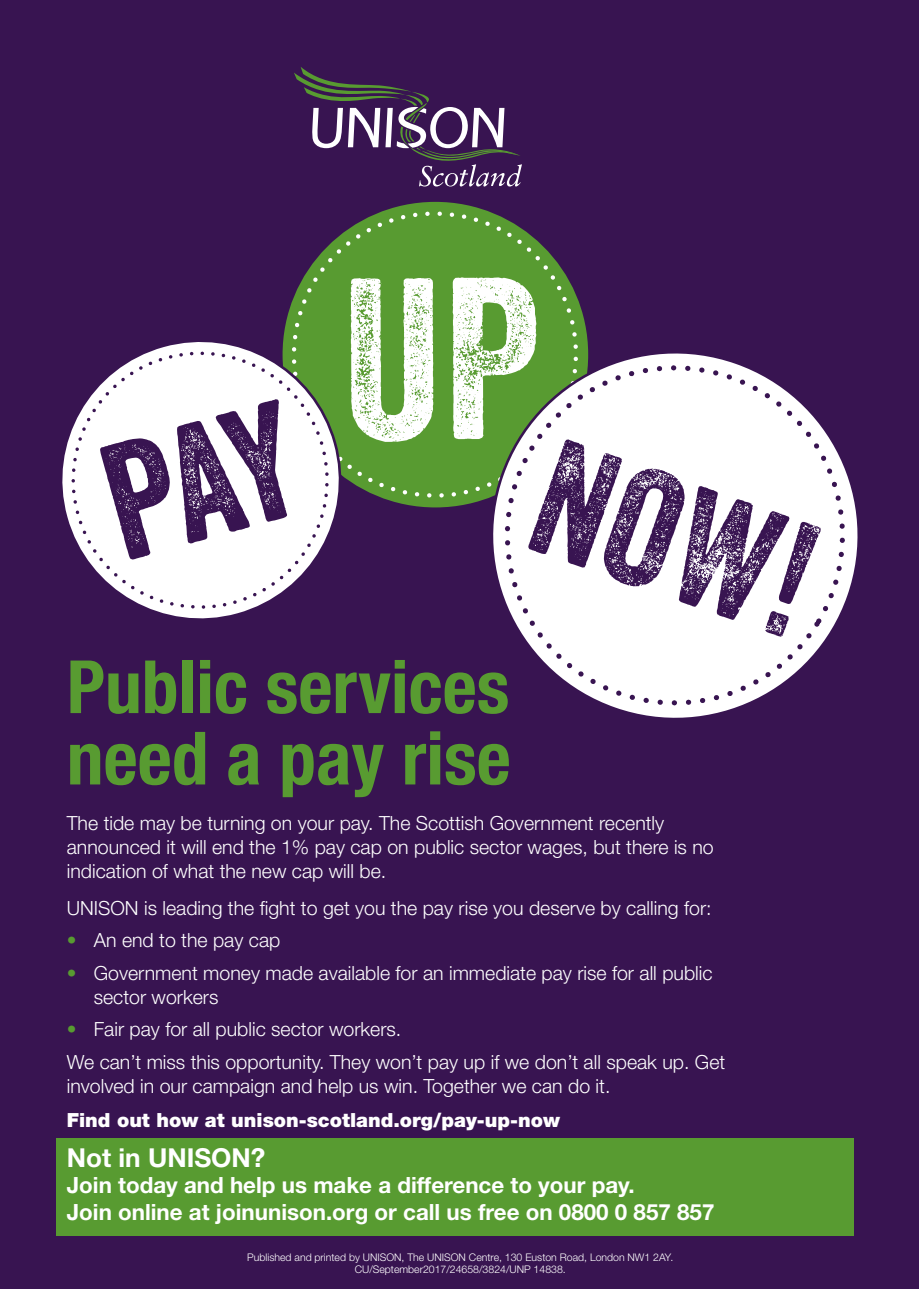
<style>
.page{position:relative;width:919px;height:1289px;background:#fff}
.page>*{position:absolute;margin:0;border:0;box-sizing:border-box;transform-origin:0 0}
.t1{font:700 condensed 73.5px/71.4px "Helvetica Neue";color:#589b31}
.t2{font:700 26.1px "Helvetica Neue";color:#fff}
.t3{font:700 22.35px/26.8px "Helvetica Neue";color:#fff}
.t4{font:300 19.5px/24px "Helvetica Neue";color:#fff}
.t5{font:900 19.5px "Helvetica Neue";color:#fff}
.t6{font:300 10.5px/12px "Helvetica Neue";color:#fff;text-align:center}
.s1{color:#589b31}
</style>
<div class="page">
<div style="left:0;top:0;width:918px;height:1288px;background:#381451"></div>
<svg style="left:286px;top:201px;width:281px;height:307px"></svg>
<svg style="left:62px;top:322px;width:293px;height:297px"></svg>
<svg style="left:66px;top:346px;width:264px;height:268px"></svg>
<svg style="left:523px;top:425px;width:335px;height:293px"></svg>
<svg style="left:100px;top:438px;width:70px;height:121px"></svg>
<svg style="left:177px;top:399px;width:110px;height:144px"></svg>
<svg style="left:452px;top:277px;width:368px;height:359px"></svg>
<svg style="left:294px;top:67px;width:228px;height:119px"></svg>
<div style="left:57px;top:1137px;width:796px;height:98px;background:#589b31"></div>
<p class="t1" style="left:67px;top:646px;width:445px">Public services need a pay rise</p>
<p class="t4" style="left:67px;top:810px;width:648px">The tide may be turning on your pay. The Scottish Government recently announced it will end the 1% pay cap on public sector wages, but there is no indication of what the new cap will be.</p>
<p class="t4" style="left:67px;top:895px;width:646px">UNISON is leading the fight to get you the pay rise you deserve by calling for:</p>
<p class="t4" style="left:67px;top:927px;width:215px"><span class="s1">•</span> An end to the pay cap</p>
<p class="t4" style="left:94px;top:960px;width:620px;text-indent:-27px"><span class="s1">•</span> Government money made available for an immediate pay rise for all public sector workers</p>
<p class="t4" style="left:67px;top:1016px;width:336px"><span class="s1">•</span> Fair pay for all public sector workers.</p>
<p class="t4" style="left:67px;top:1049px;width:660px">We can’t miss this opportunity. They won’t pay up if we don’t all speak up. Get involved in our campaign and help us win. Together we can do it.</p>
<p class="t5" style="left:67px;top:1107px;width:494px">Find out how at unison-scotland.org/pay-up-now</p>
<p class="t2" style="left:67px;top:1141px;width:200px">Not in UNISON?</p>
<p class="t3" style="left:67px;top:1171px;width:649px">Join today and help us make a difference to your pay.<br>Join online at joinunison.org or call us free on 0800 0 857 857</p>
<p class="t6" style="left:247px;top:1250px;width:427px">Published and printed by UNISON, The UNISON Centre, 130 Euston Road, London NW1 2AY.<br>CU/September2017/24658/3824/UNP 14838.</p>
</div>
